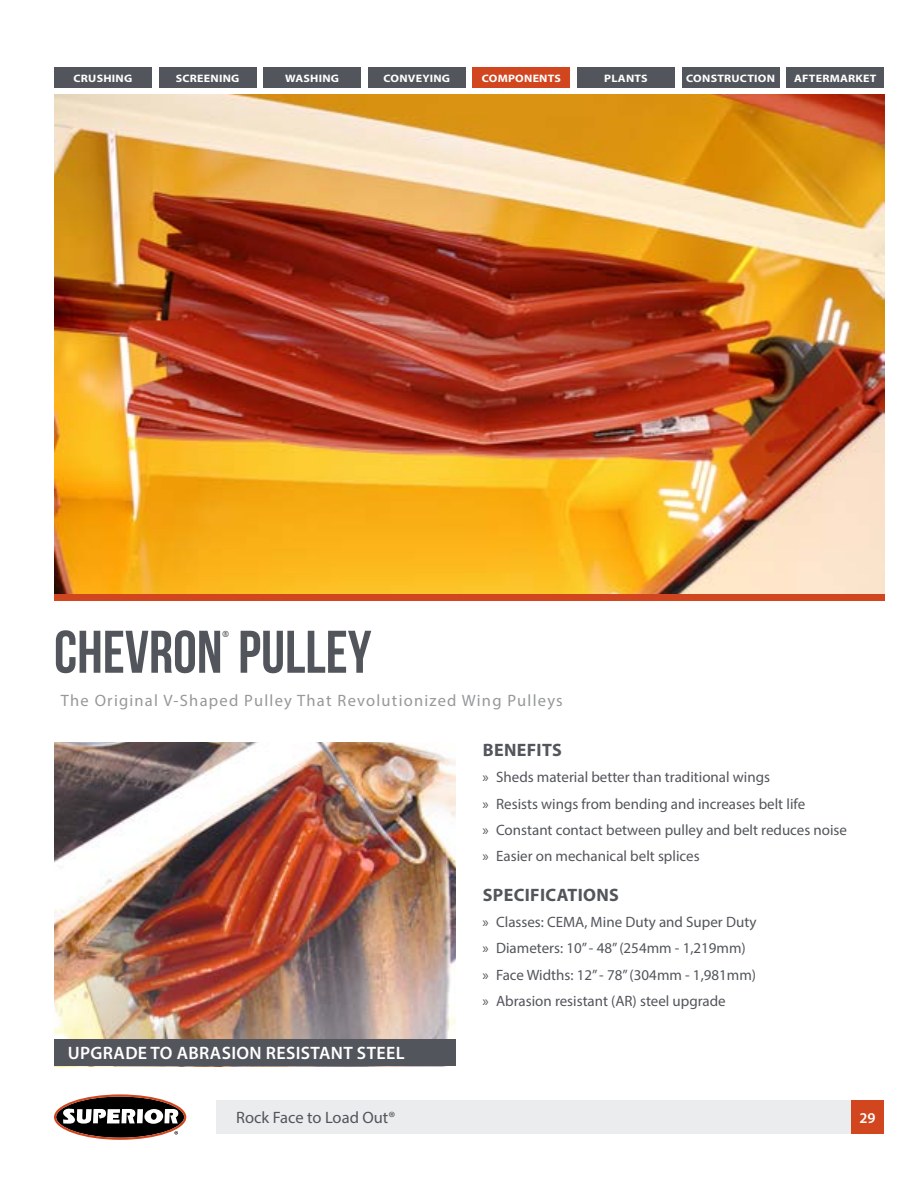
<style>
.page{position:relative;width:918px;height:1188px;background:#fff}
.page>*{position:absolute;margin:0;border:0;box-sizing:border-box;transform-origin:0 0}
.t1{font:700 60px "Bebas Neue";color:#52555b}
.t2{font:600 18px "Myriad Pro";letter-spacing:.02em;color:#fff}
.t3{font:700 18px "Myriad Pro";letter-spacing:.02em;color:#52555b}
.t4{font:16.5px "Myriad Pro";letter-spacing:.075em;color:#96989a}
.t5{font:16.5px "Myriad Pro";color:#52555b}
.t6{font:15px/26.2px "Myriad Pro";color:#52555b}
.t7{font:600 15px "Myriad Pro";color:#fff}
.t8{font:700 10.8px "Myriad Pro";letter-spacing:.02em;color:#fff;scale:1.11 1}
.t9{font:700 8.7px "Bebas Neue";color:#52555b}
</style>
<div class="page">
<div style="left:850px;top:1100px;width:34px;height:34px;background:#d1461f"></div>
<div style="left:216px;top:1100px;width:634px;height:34px;background:#ebeced"></div>
<img style="left:54px;top:742px;width:402px;height:298px">
<div style="left:54px;top:68px;width:98px;height:20px;background:#52555b"></div>
<div style="left:368px;top:68px;width:98px;height:20px;background:#52555b"></div>
<div style="left:159px;top:68px;width:98px;height:20px;background:#52555b"></div>
<div style="left:472px;top:68px;width:98px;height:20px;background:#d1461f"></div>
<div style="left:682px;top:68px;width:98px;height:20px;background:#52555b"></div>
<div style="left:263px;top:68px;width:98px;height:20px;background:#52555b"></div>
<div style="left:577px;top:68px;width:98px;height:20px;background:#52555b"></div>
<div style="left:786px;top:68px;width:98px;height:20px;background:#52555b"></div>
<img style="left:54px;top:94px;width:830px;height:500px">
<div style="left:54px;top:594px;width:830px;height:7px;background:#d1461f"></div>
<div style="left:54px;top:1040px;width:402px;height:26px;background:#52555b"></div>
<svg style="left:54px;top:1094px;width:132px;height:46px"></svg>
<p class="t8" style="left:74px;top:71px;width:54px">CRUSHING</p>
<p class="t8" style="left:176px;top:71px;width:59px">SCREENING</p>
<p class="t8" style="left:285px;top:71px;width:50px">WASHING</p>
<p class="t8" style="left:384px;top:71px;width:61px">CONVEYING</p>
<p class="t8" style="left:482px;top:71px;width:73px">COMPONENTS</p>
<p class="t8" style="left:604px;top:71px;width:41px">PLANTS</p>
<p class="t8" style="left:686px;top:71px;width:81px">CONSTRUCTION</p>
<p class="t8" style="left:794px;top:71px;width:76px">AFTERMARKET</p>
<h1 class="t1" style="left:54px;top:619px;width:319px">CHEVRON PULLEY</h1>
<p class="t9" style="left:222px;top:629px;width:8px">®</p>
<p class="t4" style="left:61px;top:690px;width:504px">The Original V-Shaped Pulley That Revolutionized Wing Pulleys</p>
<p class="t2" style="left:68px;top:1042px;width:338px">UPGRADE TO ABRASION RESISTANT STEEL</p>
<p class="t3" style="left:483px;top:738px;width:81px">BENEFITS</p>
<p class="t6" style="left:483px;top:764px;width:366px">» Sheds material better than traditional wings<br>» Resists wings from bending and increases belt life<br>» Constant contact between pulley and belt reduces noise » Easier on mechanical belt splices</p>
<p class="t3" style="left:483px;top:883px;width:138px">SPECIFICATIONS</p>
<p class="t6" style="left:483px;top:909px;width:275px">» Classes: CEMA, Mine Duty and Super Duty » Diameters: 10” - 48” (254mm - 1,219mm)<br>» Face Widths: 12” - 78” (304mm - 1,981mm) » Abrasion resistant (AR) steel upgrade</p>
<p class="t5" style="left:236px;top:1108px;width:161px">Rock Face to Load Out®</p>
<p class="t7" style="left:859px;top:1108px;width:18px">29</p>
</div>
